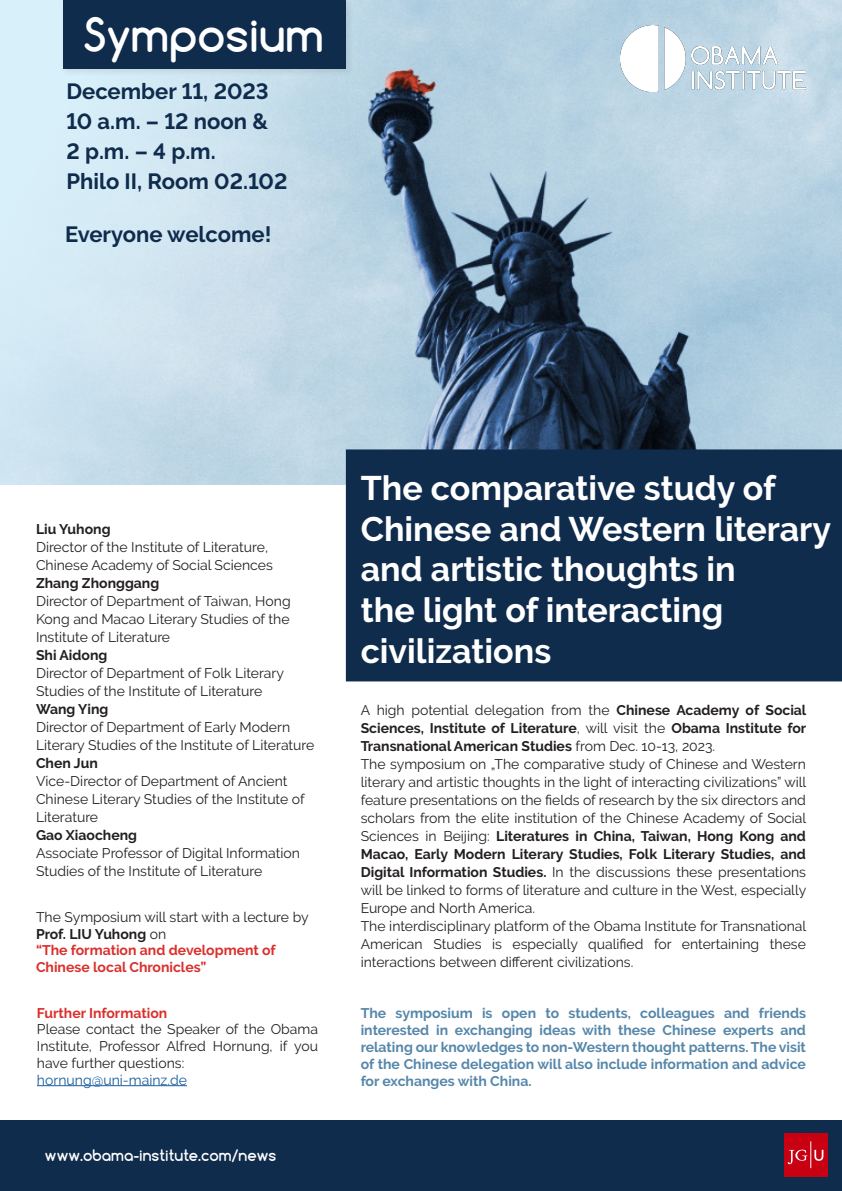
<style>
.page{position:relative;width:842px;height:1191px;background:#fff}
.page>*{position:absolute;margin:0;border:0;box-sizing:border-box;transform-origin:0 0}
.t1{font:700 44.8px "Comfortaa";color:#fff}
.t2{font:700 34px/40.8px "Raleway";color:#fff}
.t3{font:700 22px "Raleway";color:#102c4d}
.t4{font:700 15px "Comfortaa";color:#fff}
.t5{font:14px/18px "Raleway";color:#231f20}
.t6{font:700 14px/16.8px "Raleway";color:#5587aa;text-align:justify}
.t7{font:700 14px/18px "Raleway";color:#231f20;text-align:justify}
.t8{font:700 14px/16.8px "Raleway";color:#da302d}
.t9{font:14px "Raleway";color:#175d9e}
.s1{font-weight:400}
.s2{font-weight:700}
</style>
<div class="page">
<img style="left:0;top:0;width:842px;height:485px">
<div style="left:60px;top:0;width:294px;height:77px;background:#231f20;opacity:.1"></div>
<div style="left:63px;top:0;width:283px;height:69px;background:#102c4d"></div>
<div style="left:346px;top:449px;width:496px;height:232px;background:#102c4d"></div>
<div style="left:0;top:1120px;width:842px;height:71px;background:#102c4d"></div>
<img style="left:784px;top:1133px;width:43px;height:43px">
<img style="left:620px;top:26px;width:186px;height:65px">
<hr style="left:37px;top:1085px;width:150px;height:1px;background:#175d9e">
<p class="t1" style="left:83px;top:6px;width:242px">Symposium</p>
<p class="t3" style="left:66px;top:79px;width:204px">December 11, 2023</p>
<p class="t3" style="left:66px;top:109px;width:203px">10 a.m. – 12 noon &amp;</p>
<p class="t3" style="left:66px;top:139px;width:151px">2 p.m. – 4 p.m.</p>
<p class="t3" style="left:66px;top:169px;width:222px">Philo II, Room 02.102</p>
<p class="t3" style="left:65px;top:221px;width:208px">Everyone welcome!</p>
<p class="t7" style="left:36px;top:519px;width:76px">Liu Yuhong</p>
<p class="t5" style="left:36px;top:537px;width:238px">Director of the Institute of Literature,<br>Chinese Academy of Social Sciences</p>
<p class="t7" style="left:36px;top:573px;width:125px">Zhang Zhonggang</p>
<p class="t5" style="left:36px;top:591px;width:256px;text-align:justify">Director of Department of Taiwan, Hong Kong and Macao Literary Studies of the Institute of Literature</p>
<p class="t7" style="left:36px;top:645px;width:73px">Shi Aidong</p>
<p class="t5" style="left:36px;top:663px;width:250px">Director of Department of Folk Literary<br>Studies of the Institute of Literature</p>
<p class="t7" style="left:36px;top:699px;width:74px">Wang Ying</p>
<p class="t5" style="left:36px;top:717px;width:280px">Director of Department of Early Modern<br>Literary Studies of the Institute of Literature</p>
<p class="t7" style="left:36px;top:753px;width:63px">Chen Jun</p>
<p class="t5" style="left:36px;top:771px;width:270px">Vice-Director of Department of Ancient<br>Chinese Literary Studies of the Institute of<br>Literature</p>
<p class="t7" style="left:36px;top:825px;width:103px">Gao Xiaocheng</p>
<p class="t5" style="left:36px;top:843px;width:265px">Associate Professor of Digital Information<br>Studies of the Institute of Literature</p>
<p class="t5" style="left:36px;top:908px;width:274px">The Symposium will start with a lecture by</p>
<p class="t7" style="left:36px;top:924px;width:132px">Prof. LIU Yuhong <span class="s1">on</span></p>
<p class="t8" style="left:36px;top:942px;width:241px">“The formation and development of<br>Chinese local Chronicles”</p>
<p class="t8" style="left:37px;top:1005px;width:132px">Further Information</p>
<p class="t5" style="left:37px;top:1020px;width:283px;line-height:16.8px;text-align:justify">Please contact the Speaker of the Obama Institute, Professor Alfred Hornung, if you have further questions:</p>
<p class="t9" style="left:37px;top:1071px;width:152px">hornung@uni-mainz.de</p>
<p class="t4" style="left:45px;top:1146px;width:233px">www.obama-institute.com/news</p>
<p class="t2" style="left:361px;top:467px;width:472px">The comparative study of<br>Chinese and Western literary</p>
<p class="t2" style="left:361px;top:549px;width:376px">and artistic thoughts in the light of interacting civilizations</p>
<p class="t7" style="left:361px;top:701px;width:447px"><span class="s1">A high potential delegation from the</span> Chinese Academy of Social Sciences, Institute of Literature<span class="s1">, will visit the</span> Obama Institute for Transnational American Studies <span class="s1">from Dec. 10-13, 2023.</span></p>
<p class="t5" style="left:361px;top:754px;width:447px;text-align:justify">The symposium on „The comparative study of Chinese and Western literary and artistic thoughts in the light of interacting civilizations” will feature presentations on the fields of research by the six directors and scholars from the elite institution of the Chinese Academy of Social Sciences in Beijing: <span class="s2">Literatures in China, Taiwan, Hong Kong and Macao, Early Modern Literary Studies, Folk Literary Studies, and Digital Information Studies.</span> In the discussions these presentations will be linked to forms of literature and culture in the West, especially Europe and North America.</p>
<p class="t5" style="left:361px;top:916px;width:447px;text-align:justify">The interdisciplinary platform of the Obama Institute for Transnational American Studies is especially qualified for entertaining these interactions between different civilizations.</p>
<p class="t6" style="left:361px;top:1005px;width:447px">The symposium is open to students, colleagues and friends interested in exchanging ideas with these Chinese experts and relating our knowledges to non-Western thought patterns. The visit of the Chinese delegation will also include information and advice for exchanges with China.</p>
</div>
